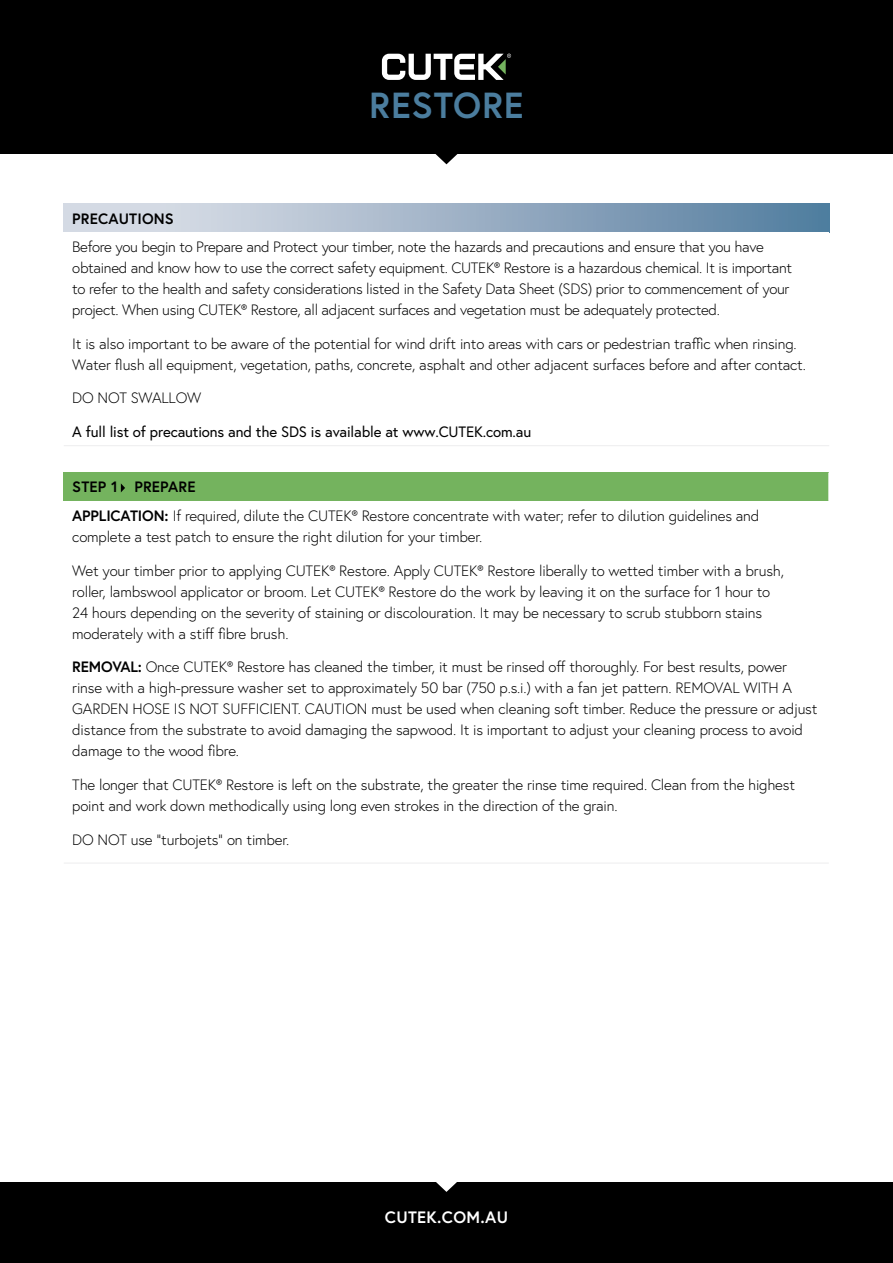
<style>
.page{position:relative;width:893px;height:1263px;background:#fff}
.page>*{position:absolute;margin:0;border:0;box-sizing:border-box;transform-origin:0 0}
.t1{font:700 36.3px "Europa";letter-spacing:.02em;color:#4b7d9e}
.t2{font:700 16.5px "Europa";letter-spacing:.02em;color:#fff}
.t3{font:300 15px/21px "Europa";letter-spacing:-.01em;color:#000}
.t4{font:15px "Europa";letter-spacing:-.01em;color:#000}
.t5{font:700 15px "Europa";letter-spacing:.01em;color:#000}
.s1{font-weight:700}
</style>
<div class="page">
<div style="left:0;top:1182px;width:893px;height:81px;background:#000"></div>
<svg style="left:436px;top:1182px;width:21px;height:10px"></svg>
<div style="left:0;top:0;width:893px;height:153px;background:#000"></div>
<svg style="left:434px;top:153px;width:25px;height:11px"></svg>
<svg style="left:382px;top:54px;width:129px;height:26px"></svg>
<div style="left:64px;top:204px;width:765px;height:28px;background:linear-gradient(to right,#e6e6ed,#557ea0)"></div>
<hr style="left:64px;top:445px;width:765px;height:1px;background:#ededee">
<div style="left:64px;top:473px;width:765px;height:28px;background:#74b35e"></div>
<hr style="left:64px;top:863px;width:765px;height:1px;background:#ededee">
<svg style="left:828px;top:473px;width:1px;height:28px"></svg>
<svg style="left:121px;top:483px;width:4px;height:9px"></svg>
<h1 class="t1" style="left:369px;top:81px;width:156px">RESTORE</h1>
<p class="t5" style="left:72px;top:208px;width:103px">PRECAUTIONS</p>
<p class="t3" style="left:72px;top:236px;width:721px">Before you begin to Prepare and Protect your timber, note the hazards and precautions and ensure that you have obtained and know how to use the correct safety equipment. CUTEK® Restore is a hazardous chemical. It is important to refer to the health and safety considerations listed in the Safety Data Sheet (SDS) prior to commencement of your project. When using CUTEK® Restore, all adjacent surfaces and vegetation must be adequately protected.</p>
<p class="t3" style="left:72px;top:333px;width:735px">It is also important to be aware of the potential for wind drift into areas with cars or pedestrian traffic when rinsing.<br>Water flush all equipment, vegetation, paths, concrete, asphalt and other adjacent surfaces before and after contact.</p>
<p class="t3" style="left:72px;top:387px;width:130px">DO NOT SWALLOW</p>
<p class="t4" style="left:72px;top:423px;width:460px">A full list of precautions and the SDS is available at www.CUTEK.com.au</p>
<p class="t3" style="left:72px;top:473px;width:689px;line-height:28.3px"><span class="s1">STEP 1 PREPARE<br>APPLICATION:</span> If required, dilute the CUTEK® Restore concentrate with water; refer to dilution guidelines and</p>
<p class="t3" style="left:72px;top:526px;width:411px">complete a test patch to ensure the right dilution for your timber.</p>
<p class="t3" style="left:72px;top:560px;width:713px">Wet your timber prior to applying CUTEK® Restore. Apply CUTEK® Restore liberally to wetted timber with a brush, roller, lambswool applicator or broom. Let CUTEK® Restore do the work by leaving it on the surface for 1 hour to 24 hours depending on the severity of staining or discolouration. It may be necessary to scrub stubborn stains moderately with a stiff fibre brush.</p>
<p class="t3" style="left:72px;top:656px;width:747px"><span class="s1">REMOVAL:</span> Once CUTEK® Restore has cleaned the timber, it must be rinsed off thoroughly. For best results, power rinse with a high-pressure washer set to approximately 50 bar (750 p.s.i.) with a fan jet pattern. REMOVAL WITH A GARDEN HOSE IS NOT SUFFICIENT. CAUTION must be used when cleaning soft timber. Reduce the pressure or adjust distance from the substrate to avoid damaging the sapwood. It is important to adjust your cleaning process to avoid damage to the wood fibre.</p>
<p class="t3" style="left:72px;top:774px;width:724px">The longer that CUTEK® Restore is left on the substrate, the greater the rinse time required. Clean from the highest point and work down methodically using long even strokes in the direction of the grain.</p>
<p class="t3" style="left:72px;top:829px;width:219px">DO NOT use “turbojets” on timber.</p>
<p class="t2" style="left:385px;top:1206px;width:125px">CUTEK.COM.AU</p>
</div>
